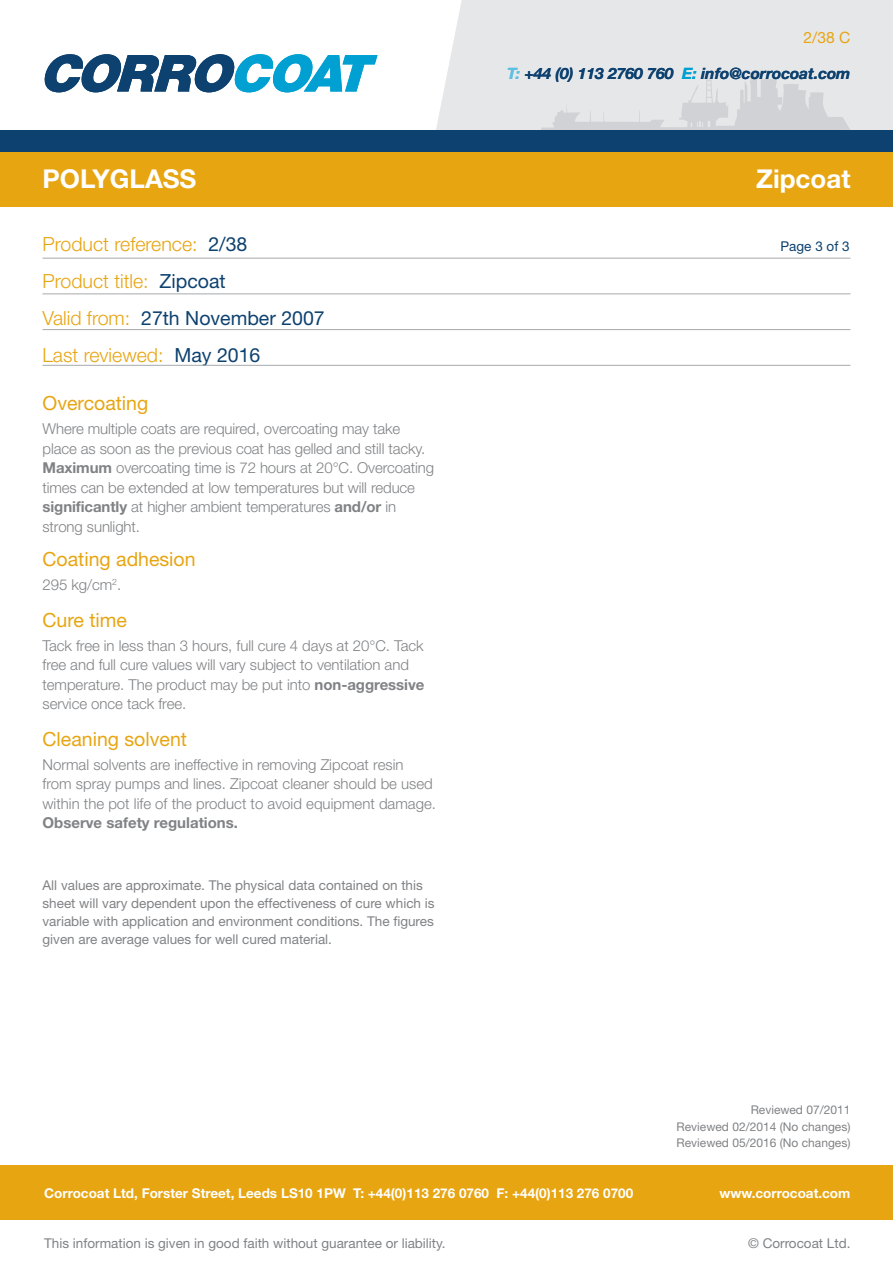
<style>
.page{position:relative;width:893px;height:1263px;background:#fff}
.page>*{position:absolute;margin:0;border:0;box-sizing:border-box;transform-origin:0 0}
.t1{font:700 25.95px "Helvetica Neue LT Std";color:#fff}
.t2{font:300 19.5px "Helvetica Neue LT Std";color:#e7a512}
.Paragraph_Style_1{font:19.5px "Helvetica Neue LT Std";color:#e7a512}
.t3{font:19.5px "Helvetica Neue LT Std";color:#0d416f}
.t4{font:italic 700 15.6px "Helvetica Neue LT Std";color:#0d416f}
.t5{font:15.6px "Helvetica Neue LT Std";color:#e7a512}
.Paragraph_Style_2{font:300 15px/19.5px "Helvetica Neue LT Std";letter-spacing:-.005em;color:#808285}
.Paragraph_Style_2-2{font:13.5px/18px "Helvetica Neue LT Std";color:#808285}
.t6{font:700 13.5px "Helvetica Neue LT Std";color:#fff}
.t7{font:13.5px "Helvetica Neue LT Std";color:#0d416f}
.t8{font:12px "Helvetica Neue LT Std";color:#808285}
.s1{color:#5dbfe2}
.s2{color:#00a1d2}
.s3{font-weight:400;color:#0d416f}
.s4{font-weight:300;color:#e7a512}
.s5{font-weight:700}
</style>
<div class="page">
<div style="left:0;top:1165px;width:893px;height:55px;background:#e7a512"></div>
<div style="left:436px;top:0;width:457px;height:131px;background:#e6e7e9"></div>
<svg style="left:541px;top:74px;width:309px;height:57px;background:#dadcdf"></svg>
<div style="left:0;top:152px;width:893px;height:55px;background:#e7a512"></div>
<svg style="left:44px;top:54px;width:333px;height:38px"></svg>
<div style="left:0;top:131px;width:893px;height:21px;background:#0d416f"></div>
<hr style="left:43px;top:258px;width:807px;height:1px;background:#a8a9ad">
<hr style="left:43px;top:293px;width:807px;height:1px;background:#a8a9ad">
<hr style="left:43px;top:365px;width:807px;height:1px;background:#a8a9ad">
<hr style="left:43px;top:329px;width:807px;height:1px;background:#a8a9ad">
<p class="t5" style="left:804px;top:28px;width:48px">2/38 C</p>
<p class="t1" style="left:43px;top:163px;width:155px">POLYGLASS</p>
<p class="t4" style="left:507px;top:64px;width:345px"><span class="s1">T:</span> +44 (0) 113 2760 760 <span class="s2">E:</span> info@corrocoat.com</p>
<p class="t1" style="left:756px;top:163px;width:96px">Zipcoat</p>
<p class="t2" style="left:43px;top:232px;width:206px">Product reference: <span class="s3">2/38</span></p>
<p class="t7" style="left:781px;top:238px;width:71px">Page 3 of 3</p>
<p class="t2" style="left:43px;top:269px;width:185px">Product title: <span class="s3">Zipcoat</span></p>
<p class="t3" style="left:43px;top:306px;width:284px"><span class="s4">Valid from:</span> 27th November 2007</p>
<p class="t2" style="left:43px;top:343px;width:219px">Last reviewed: <span class="s3">May 2016</span></p>
<p class="Paragraph_Style_1" style="left:43px;top:392px;width:107px">Overcoating</p>
<p class="Paragraph_Style_2" style="left:43px;top:419px;width:393px">Where multiple coats are required, overcoating may take place as soon as the previous coat has gelled and still tacky.<br><span class="s5">Maximum</span> overcoating time is 72 hours at 20°C. Overcoating times can be extended at low temperatures but will reduce <span class="s5">significantly</span> at higher ambient temperatures <span class="s5">and/or</span> in strong sunlight.</p>
<p class="Paragraph_Style_1" style="left:43px;top:548px;width:155px">Coating adhesion</p>
<p class="Paragraph_Style_2" style="left:43px;top:575px;width:80px">295 kg/cm<sup>2</sup>.</p>
<p class="Paragraph_Style_1" style="left:43px;top:608px;width:86px">Cure time</p>
<p class="Paragraph_Style_2" style="left:43px;top:635px;width:383px">Tack free in less than 3 hours, full cure 4 days at 20°C. Tack free and full cure values will vary subject to ventilation and temperature. The product may be put into <span class="s5">non-aggressive </span>service once tack free.</p>
<p class="Paragraph_Style_1" style="left:43px;top:727px;width:146px">Cleaning solvent</p>
<p class="Paragraph_Style_2" style="left:43px;top:754px;width:395px">Normal solvents are ineffective in removing Zipcoat resin from spray pumps and lines. Zipcoat cleaner should be used within the pot life of the product to avoid equipment damage.<br><span class="s5">Observe safety regulations.</span></p>
<p class="Paragraph_Style_2-2" style="left:43px;top:875px;width:394px">All values are approximate. The physical data contained on this sheet will vary dependent upon the effectiveness of cure which is variable with application and environment conditions. The figures given are average values for well cured material.</p>
<p class="t8" style="left:751px;top:1103px;width:101px">Reviewed 07/2011</p>
<p class="t8" style="left:677px;top:1119px;width:175px">Reviewed 02/2014 (No changes)</p>
<p class="t8" style="left:677px;top:1136px;width:175px">Reviewed 05/2016 (No changes)</p>
<p class="t6" style="left:44px;top:1184px;width:591px">Corrocoat Ltd, Forster Street, Leeds LS10 1PW T: +44(0)113 276 0760 F: +44(0)113 276 0700</p>
<p class="t6" style="left:719px;top:1184px;width:132px">www.corrocoat.com</p>
<p class="Paragraph_Style_2-2" style="left:44px;top:1234px;width:403px">This information is given in good faith without guarantee or liability.</p>
<p class="Paragraph_Style_2-2" style="left:748px;top:1234px;width:104px">© Corrocoat Ltd.</p>
</div>
